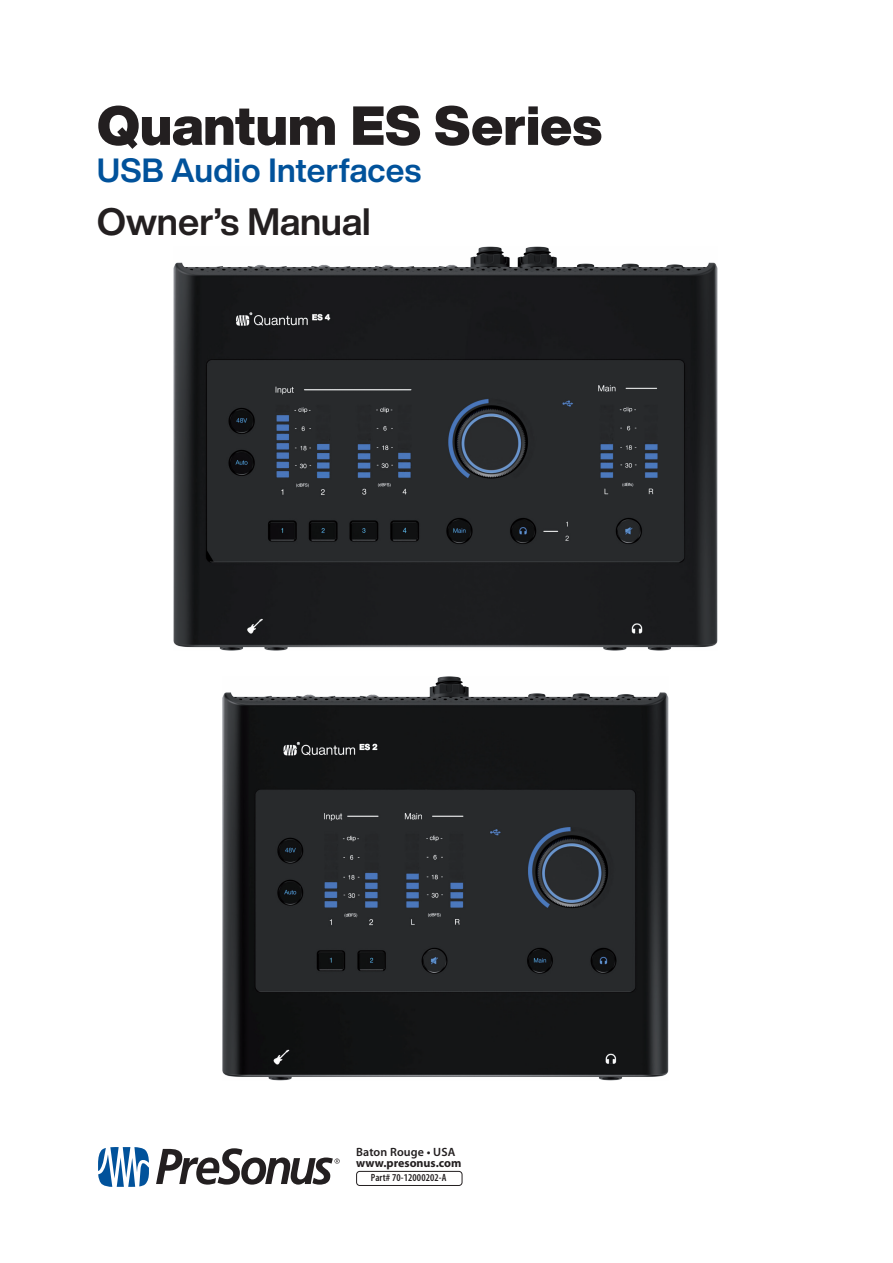
<style>
.page{position:relative;width:893px;height:1263px;background:#fff}
.page>*{position:absolute;margin:0;border:0;box-sizing:border-box;transform-origin:0 0}
.t1{font:900 54px "Helvetica Now Display";color:#231f20}
.t2{font:700 37.5px "Helvetica Now Display";color:#231f20}
.t3{font:700 33px "Helvetica Now Display";letter-spacing:.01em;color:#01529b}
.t4{font:700 12px "Myriad Pro";color:#231f20}
.t5{font:600 12px "Myriad Pro";letter-spacing:.01em;color:#231f20}
.t6{font:600 condensed 10.5px "Myriad Pro";letter-spacing:.01em;color:#231f20}
</style>
<div class="page">
<div style="left:356px;top:1171px;width:106px;height:15px;border:1px solid #231f20;border-radius:3px"></div>
<svg style="left:98px;top:1147px;width:51px;height:40px"></svg>
<svg style="left:156px;top:1148px;width:184px;height:36px"></svg>
<img style="left:222px;top:676px;width:447px;height:404px">
<img style="left:174px;top:247px;width:543px;height:404px">
<h1 class="t1" style="left:97px;top:88px;width:506px">Quantum ES Series</h1>
<h3 class="t3" style="left:97px;top:148px;width:326px">USB Audio Interfaces</h3>
<h2 class="t2" style="left:97px;top:196px;width:275px">Owner’s Manual</h2>
<p class="t5" style="left:356px;top:1145px;width:101px">Baton Rouge • USA</p>
<p class="t4" style="left:356px;top:1156px;width:107px">www.presonus.com</p>
<p class="t6" style="left:371px;top:1172px;width:77px">Part# 70-12000202-A</p>
</div>
